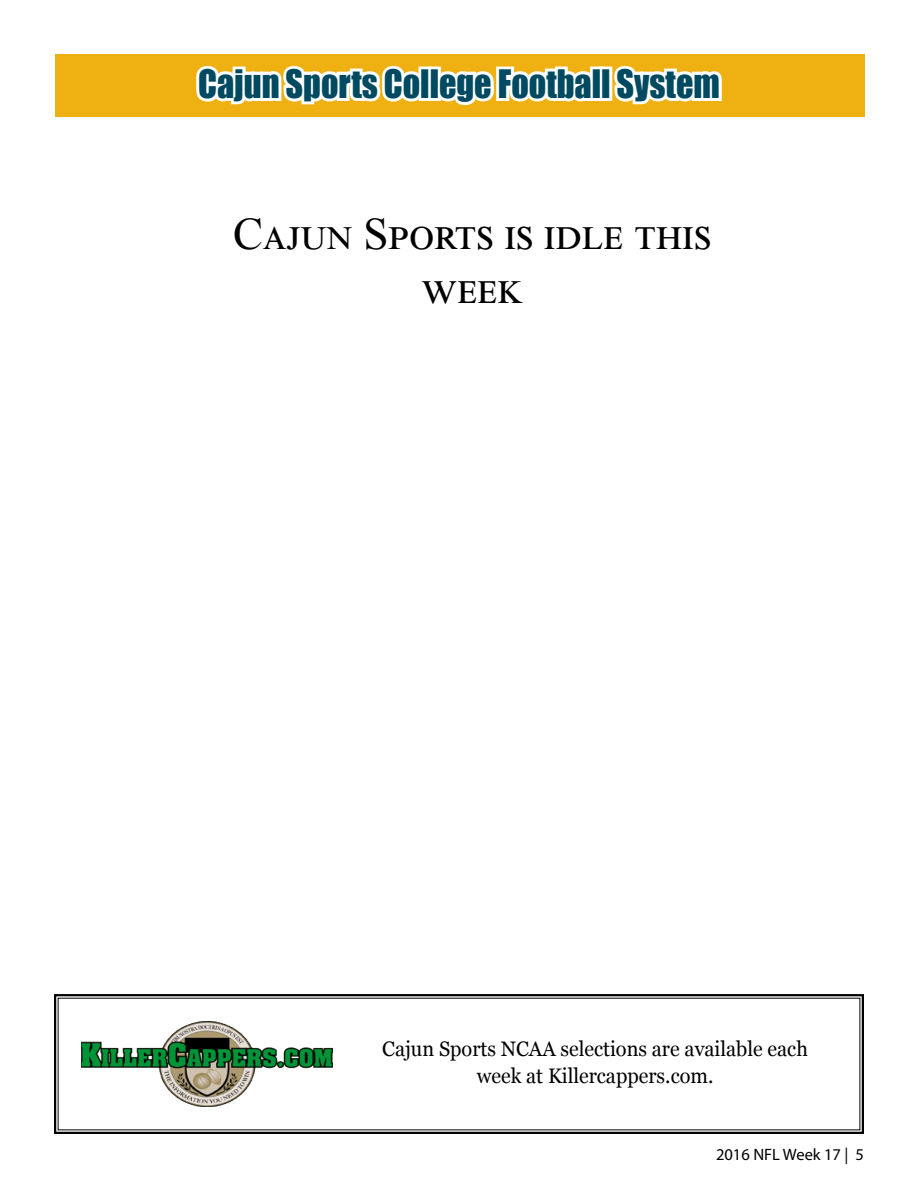
<style>
.page{position:relative;width:918px;height:1188px;background:#fff}
.page>*{position:absolute;margin:0;border:0;box-sizing:border-box;transform-origin:0 0}
.t1{font:45px/54px "Times New Roman";color:#000;text-align:center}
.t2{font:36px "Impact";color:#004a61;scale:.95 1}
.t3{font:21px/27px "Georgia";color:#000;text-align:center;scale:.95 1}
.t4{font:16.5px "Myriad Pro";color:#000}
</style>
<div class="page">
<div style="left:56px;top:54px;width:809px;height:63px;background:#eeb111"></div>
<svg style="left:196px;top:65px;width:401px;height:40px"></svg>
<div style="left:590px;top:67px;width:13px;height:34px;border:6px solid #fff"></div>
<div style="left:599px;top:67px;width:13px;height:34px;border:6px solid #fff"></div>
<svg style="left:610px;top:66px;width:112px;height:39px"></svg>
<svg style="left:54px;top:994px;width:810px;height:140px"></svg>
<img style="left:81px;top:1022px;width:252px;height:84px">
<h2 class="t2" style="left:198px;top:56px;width:551px">Cajun Sports College Football System</h2>
<h1 class="t1" style="left:233px;top:206px;width:479px">Cajun Sports is idle this week</h1>
<p class="t3" style="left:382px;top:1036px;width:450px">Cajun Sports NCAA selections are available each week at Killercappers.com.</p>
<p class="t4" style="left:716px;top:1144px;width:149px">2016 NFL Week 17 | 5</p>
</div>
